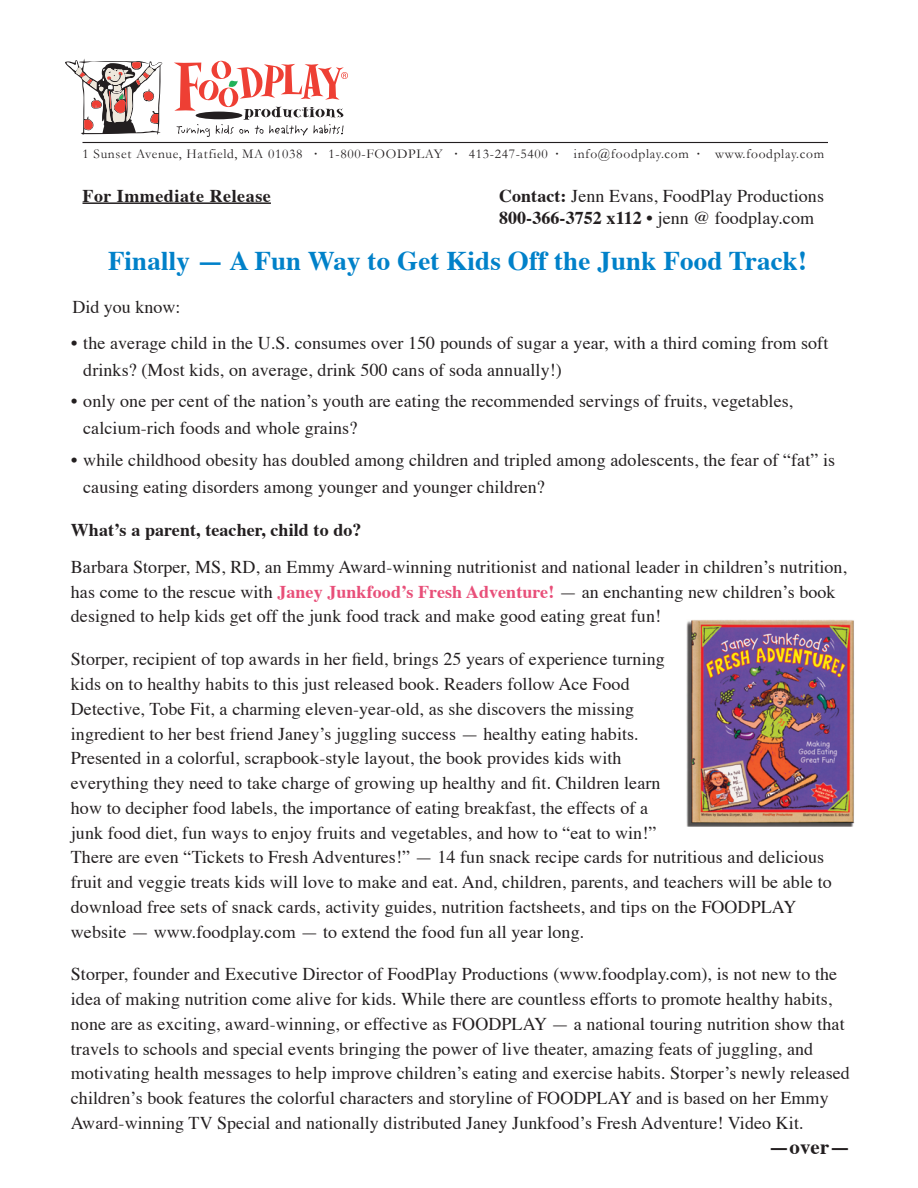
<style>
.page{position:relative;width:918px;height:1188px;background:#fff}
.page>*{position:absolute;margin:0;border:0;box-sizing:border-box;transform-origin:0 0}
.t1{font:700 27px "Times";letter-spacing:.005em;color:#0081c9}
.t2{font:700 21px "Times";color:#231f20}
.t3{font:18px/27px "Times";letter-spacing:.005em;color:#231f20}
.t4{font:700 18px "Times";letter-spacing:.005em;color:#231f20}
.t5{font:700 18px "Times";letter-spacing:.03em;color:#231f20}
.t6{font:13.5px "Garamond";letter-spacing:.05em;color:#231f20}
.s1{font-weight:700}
.s2{font-weight:700;color:#e84f79}
</style>
<div class="page">
<img style="left:687px;top:620px;width:167px;height:207px">
<svg style="left:174px;top:60px;width:174px;height:77px"></svg>
<svg style="left:65px;top:59px;width:97px;height:76px"></svg>
<hr style="left:82px;top:142px;width:746px;height:1px;background:#231f20">
<hr style="left:82px;top:202px;width:189px;height:2px;background:#231f20">
<p class="t6" style="left:82px;top:146px;width:617px">1 Sunset Avenue, Hatfield, MA 01038 <span class="s1">·</span> 1-800-FOODPLAY <span class="s1">·</span> 413-247-5400 <span class="s1">·</span> info@foodplay.com <span class="s1">·</span></p>
<p class="t6" style="left:715px;top:146px;width:111px">www.foodplay.com</p>
<p class="t5" style="left:82px;top:179px;width:190px">For Immediate Release</p>
<p class="t3" style="left:499px;top:181px;width:327px"><span class="s1">Contact:</span> Jenn Evans, FoodPlay Productions</p>
<p class="t3" style="left:499px;top:203px;width:317px"><span class="s1">800-366-3752 x112</span> • jenn @ foodplay.com</p>
<p class="t1" style="left:108px;top:235px;width:701px">Finally — A Fun Way to Get Kids Off the Junk Food Track!</p>
<p class="t3" style="left:72px;top:292px;width:109px">Did you know:</p>
<p class="t3" style="left:83px;top:328px;width:747px;text-indent:-12px">• the average child in the U.S. consumes over 150 pounds of sugar a year, with a third coming from soft drinks? (Most kids, on average, drink 500 cans of soda annually!)</p>
<p class="t3" style="left:83px;top:386px;width:712px;text-indent:-12px">• only one per cent of the nation’s youth are eating the recommended servings of fruits, vegetables, calcium-rich foods and whole grains?</p>
<p class="t3" style="left:83px;top:445px;width:753px;text-indent:-12px">• while childhood obesity has doubled among children and tripled among adolescents, the fear of “fat” is causing eating disorders among younger and younger children?</p>
<p class="t4" style="left:71px;top:512px;width:292px">What’s a parent, teacher, child to do?</p>
<p class="t3" style="left:71px;top:552px;width:778px">Barbara Storper, MS, RD, an Emmy Award-winning nutritionist and national leader in children’s nutrition,</p>
<p class="t3" style="left:71px;top:577px;width:766px">has come to the rescue with <span class="s2">Janey Junkfood’s Fresh Adventure!</span> — an enchanting new children’s book</p>
<p class="t3" style="left:71px;top:601px;width:592px">designed to help kids get off the junk food track and make good eating great fun!</p>
<p class="t3" style="left:71px;top:644px;width:596px">Storper, recipient of top awards in her field, brings 25 years of experience turning</p>
<p class="t3" style="left:71px;top:669px;width:560px">kids on to healthy habits to this just released book. Readers follow Ace Food</p>
<p class="t3" style="left:71px;top:694px;width:565px">Detective, Tobe Fit, a charming eleven-year-old, as she discovers the missing</p>
<p class="t3" style="left:71px;top:718px;width:569px">ingredient to her best friend Janey’s juggling success — healthy eating habits.</p>
<p class="t3" style="left:71px;top:743px;width:552px">Presented in a colorful, scrapbook-style layout, the book provides kids with</p>
<p class="t3" style="left:71px;top:768px;width:591px">everything they need to take charge of growing up healthy and fit. Children learn</p>
<p class="t3" style="left:71px;top:793px;width:579px">how to decipher food labels, the importance of eating breakfast, the effects of a</p>
<p class="t3" style="left:71px;top:817px;width:587px">junk food diet, fun ways to enjoy fruits and vegetables, and how to “eat to win!”</p>
<p class="t3" style="left:71px;top:842px;width:755px">There are even “Tickets to Fresh Adventures!” — 14 fun snack recipe cards for nutritious and delicious</p>
<p class="t3" style="left:71px;top:867px;width:763px">fruit and veggie treats kids will love to make and eat. And, children, parents, and teachers will be able to</p>
<p class="t3" style="left:71px;top:892px;width:727px">download free sets of snack cards, activity guides, nutrition factsheets, and tips on the FOODPLAY</p>
<p class="t3" style="left:71px;top:916px;width:515px">website — www.foodplay.com — to extend the food fun all year long.</p>
<p class="t3" style="left:71px;top:959px;width:768px">Storper, founder and Executive Director of FoodPlay Productions (www.foodplay.com), is not new to the</p>
<p class="t3" style="left:71px;top:984px;width:763px">idea of making nutrition come alive for kids. While there are countless efforts to promote healthy habits,</p>
<p class="t3" style="left:71px;top:1009px;width:775px">none are as exciting, award-winning, or effective as FOODPLAY — a national touring nutrition show that</p>
<p class="t3" style="left:71px;top:1033px;width:744px">travels to schools and special events bringing the power of live theater, amazing feats of juggling, and</p>
<p class="t3" style="left:71px;top:1058px;width:781px">motivating health messages to help improve children’s eating and exercise habits. Storper’s newly released</p>
<p class="t3" style="left:71px;top:1083px;width:759px">children’s book features the colorful characters and storyline of FOODPLAY and is based on her Emmy</p>
<p class="t3" style="left:71px;top:1108px;width:734px">Award-winning TV Special and nationally distributed Janey Junkfood’s Fresh Adventure! Video Kit.</p>
<p class="t2" style="left:768px;top:1126px;width:84px">—over—</p>
</div>
